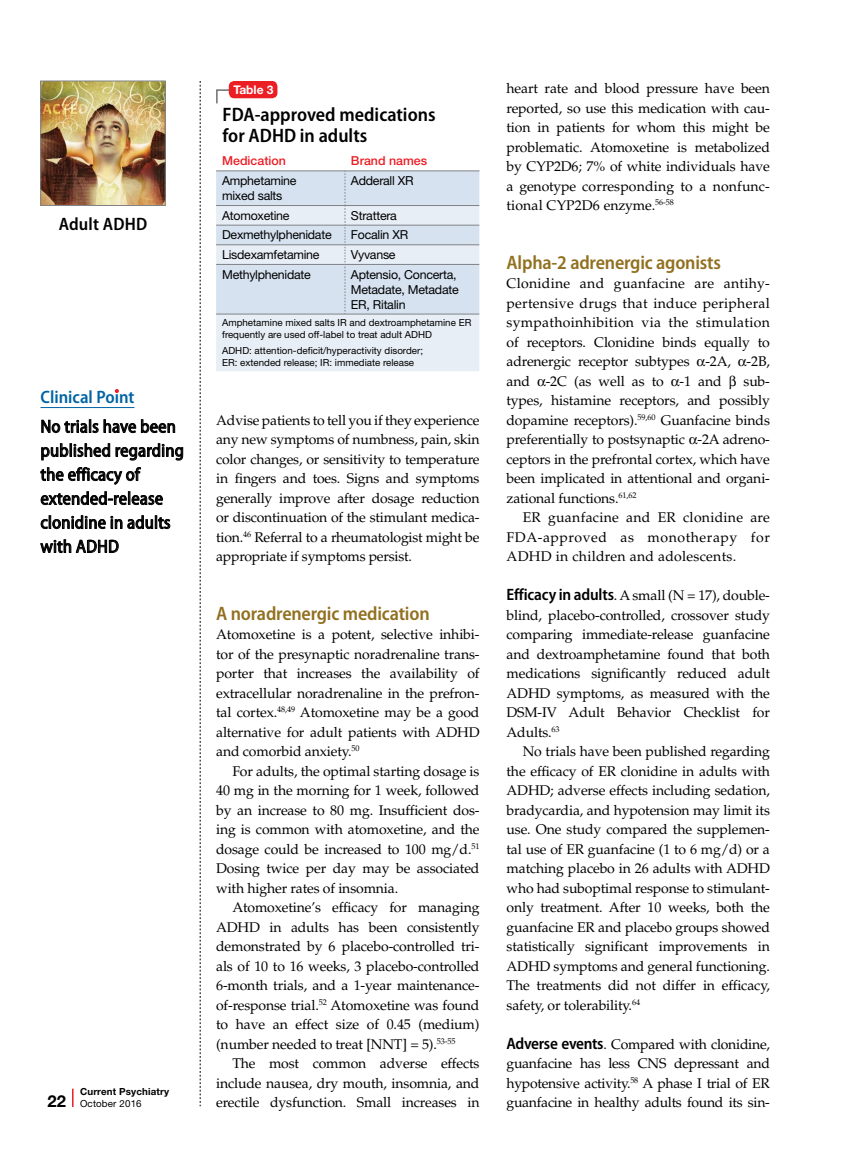
<style>
.page{position:relative;width:851px;height:1161px;background:#fff}
.page>*{position:absolute;margin:0;border:0;box-sizing:border-box;transform-origin:0 0}
.sub2{font:600 semi-condensed 19.5px "Myriad Pro";letter-spacing:-.01em;color:#91701f}
.tabletitle{font:600 semi-condensed 19.5px/21px "Myriad Pro";color:#000}
.clinical_point{font:semi-condensed 18px/24px "Myriad Pro";letter-spacing:.01em;color:#000}
.t1{font:600 semi-condensed 18px "Myriad Pro";color:#0063a5}
.t2{font:600 semi-condensed 18px "Myriad Pro";letter-spacing:.01em;color:#000}
.body_indent{font:14.1px/19.5px "Palatino LT Std";letter-spacing:-.01em;color:#000;text-align:justify}
.body{font:14.1px/19.5px "Palatino LT Std";letter-spacing:-.01em;color:#000;text-align:justify}
.tablebody{font:12.3px/15px "Helvetica Neue LT Std";letter-spacing:-.02em;color:#000}
.tablesub_red{font:500 12.3px "Helvetica Neue LT Std";color:#ed1d24}
.tabletitle_no{font:700 12px "Helvetica Neue LT Std";color:#fff}
.source{font:9.75px/12px "Helvetica Neue LT Std";color:#000}
.t3{font:700 9.75px/12px "Helvetica Neue LT Std";letter-spacing:.015em;color:#000}
.s1{font-size:16.5px}
.s2{font-weight:400}
.s3{font-family:"Myriad Pro";font-weight:600;font-stretch:semi-condensed;font-size:16.5px}
</style>
<div class="page">
<img style="left:42px;top:83px;width:121px;height:121px">
<div style="left:40px;top:81px;width:125px;height:125px;border:1px solid #808285"></div>
<svg style="left:200px;top:81px;width:1px;height:1025px"></svg>
<svg style="left:72px;top:1089px;width:2px;height:18px"></svg>
<hr style="left:40px;top:407px;width:94px;height:1px;background:#0063a5">
<svg style="left:41px;top:419px;width:134px;height:15px"></svg>
<svg style="left:41px;top:443px;width:69px;height:18px"></svg>
<svg style="left:116px;top:443px;width:67px;height:18px"></svg>
<svg style="left:40px;top:467px;width:101px;height:18px"></svg>
<svg style="left:41px;top:491px;width:122px;height:15px"></svg>
<svg style="left:40px;top:515px;width:130px;height:39px"></svg>
<svg style="left:115px;top:389px;width:4px;height:4px"></svg>
<svg style="left:216px;top:89px;width:16px;height:15px"></svg>
<div style="left:229px;top:81px;width:48px;height:17px;background:#ed1d24;border-radius:5px"></div>
<div style="left:216px;top:315px;width:263px;height:56px;background:#e8eef6"></div>
<svg style="left:216px;top:171px;width:263px;height:143px;background:#d7e1ed"></svg>
<hr style="left:216px;top:314px;width:129px;height:1px;background:#808285">
<hr style="left:345px;top:314px;width:134px;height:1px;background:#808285">
<p class="t2" style="left:59px;top:213px;width:90px">Adult ADHD</p>
<p class="t1" style="left:40px;top:386px;width:95px">Clinical Point</p>
<p class="clinical_point" style="left:40px;top:414px;width:145px">No trials have been published regarding the efficacy of extended-release clonidine in adults with ADHD</p>
<p class="t3" style="left:47px;top:1085px;width:123px;text-indent:33px">Current Psychiatry<br><span class="s1">22</span> <span class="s2">October 2016</span></p>
<p class="tabletitle_no" style="left:233px;top:82px;width:42px">Table 3</p>
<p class="tabletitle" style="left:222px;top:104px;width:214px">FDA-approved medications for ADHD in adults</p>
<p class="tablesub_red" style="left:222px;top:153px;width:65px">Medication</p>
<p class="tablesub_red" style="left:351px;top:153px;width:78px">Brand names</p>
<p class="tablebody" style="left:222px;top:173px;width:76px">Amphetamine mixed salts</p>
<p class="tablebody" style="left:351px;top:173px;width:64px">Adderall XR</p>
<p class="tablebody" style="left:222px;top:208px;width:69px">Atomoxetine</p>
<p class="tablebody" style="left:351px;top:208px;width:47px">Strattera</p>
<p class="tablebody" style="left:222px;top:227px;width:111px">Dexmethylphenidate</p>
<p class="tablebody" style="left:351px;top:227px;width:59px">Focalin XR</p>
<p class="tablebody" style="left:222px;top:247px;width:99px">Lisdexamfetamine</p>
<p class="tablebody" style="left:351px;top:247px;width:46px">Vyvanse</p>
<p class="tablebody" style="left:222px;top:267px;width:90px">Methylphenidate</p>
<p class="tablebody" style="left:351px;top:267px;width:109px">Aptensio, Concerta,<br>Metadate, Metadate<br>ER, Ritalin</p>
<p class="source" style="left:222px;top:316px;width:251px">Amphetamine mixed salts IR and dextroamphetamine ER frequently are used off-label to treat adult ADHD</p>
<p class="source" style="left:222px;top:345px;width:202px">ADHD: attention-deficit/hyperactivity disorder;<br>ER: extended release; IR: immediate release</p>
<p class="body" style="left:216px;top:410px;width:265px">Advise patients to tell you if they experience any new symptoms of numbness, pain, skin color changes, or sensitivity to temperature in fingers and toes. Signs and symptoms generally improve after dosage reduction or discontinuation of the stimulant medica&shy;tion.<sup>46</sup> Referral to a rheumatologist might be appropriate if symptoms persist.</p>
<p class="sub2" style="left:216px;top:601px;width:215px">A noradrenergic medication</p>
<p class="body" style="left:216px;top:625px;width:265px">Atomoxetine is a potent, selective inhibi&shy;tor of the presynaptic noradrenaline trans&shy;porter that increases the availability of extracellular noradrenaline in the prefron&shy;tal cortex.<sup>48,49</sup> Atomoxetine may be a good alternative for adult patients with ADHD and comorbid anxiety.<sup>50</sup></p>
<p class="body_indent" style="left:216px;top:761px;width:265px;text-indent:16px">For adults, the optimal starting dosage is 40 mg in the morning for 1 week, followed by an increase to 80 mg. Insufficient dos&shy;ing is common with atomoxetine, and the dosage could be increased to 100 mg/d.<sup>51<br></sup>Dosing twice per day may be associated with higher rates of insomnia.</p>
<p class="body_indent" style="left:216px;top:898px;width:265px;text-indent:16px">Atomoxetine’s efficacy for managing ADHD in adults has been consistently demonstrated by 6 placebo-controlled tri&shy;als of 10 to 16 weeks, 3 placebo-controlled 6-month trials, and a 1-year maintenance&shy;of-response trial.<sup>52</sup> Atomoxetine was found to have an effect size of 0.45 (medium) (number needed to treat [NNT] = 5).<sup>53-55</sup></p>
<p class="body_indent" style="left:216px;top:1054px;width:265px;text-indent:16px">The most common adverse effects include nausea, dry mouth, insomnia, and erectile dysfunction. Small increases in</p>
<p class="body_indent" style="left:506px;top:79px;width:265px">heart rate and blood pressure have been reported, so use this medication with cau&shy;tion in patients for whom this might be problematic. Atomoxetine is metabolized by CYP2D6; 7% of white individuals have a genotype corresponding to a nonfunc&shy;tional CYP2D6 enzyme.<sup>56-58</sup></p>
<p class="sub2" style="left:506px;top:250px;width:216px">Alpha-2 adrenergic agonists</p>
<p class="body" style="left:506px;top:274px;width:265px">Clonidine and guanfacine are antihy&shy;pertensive drugs that induce peripheral sympathoinhibition via the stimulation of receptors. Clonidine binds equally to adrenergic receptor subtypes -2A, -2B, and -2C (as well as to -1 and</p>
<p class="body" style="left:506px;top:371px;width:265px;text-indent:237px">sub&shy;types, histamine receptors, and possibly dopamine receptors).<sup>59,60</sup> Guanfacine binds preferentially to postsynaptic -2A adreno&shy;ceptors in the prefrontal cortex, which have been implicated in attentional and organi&shy;zational functions.<sup>61,62</sup></p>
<p class="body_indent" style="left:506px;top:508px;width:265px;text-indent:16px">ER guanfacine and ER clonidine are FDA-approved as monotherapy for ADHD in children and adolescents.</p>
<p class="body" style="left:506px;top:586px;width:265px"><span class="s3">Efficacy in adults</span>. A small (N = 17), double&shy;blind, placebo-controlled, crossover study comparing immediate-release guanfacine and dextroamphetamine found that both medications significantly reduced adult ADHD symptoms, as measured with the DSM-IV Adult Behavior Checklist for Adults.<sup>63</sup></p>
<p class="body_indent" style="left:506px;top:742px;width:265px;text-indent:16px">No trials have been published regarding the efficacy of ER clonidine in adults with ADHD; adverse effects including sedation, bradycardia, and hypotension may limit its use. One study compared the supplemen&shy;tal use of ER guanfacine (1 to 6 mg/d) or a matching placebo in 26 adults with ADHD who had suboptimal response to stimulant&shy;only treatment. After 10 weeks, both the guanfacine ER and placebo groups showed statistically significant improvements in ADHD symptoms and general functioning.<br>The treatments did not differ in efficacy, safety, or tolerability.<sup>64</sup></p>
<p class="body" style="left:506px;top:1034px;width:265px"><span class="s3">Adverse events</span>. Compared with clonidine, guanfacine has less CNS depressant and hypotensive activity.<sup>58</sup> A phase I trial of ER guanfacine in healthy adults found its sin-</p>
</div>
